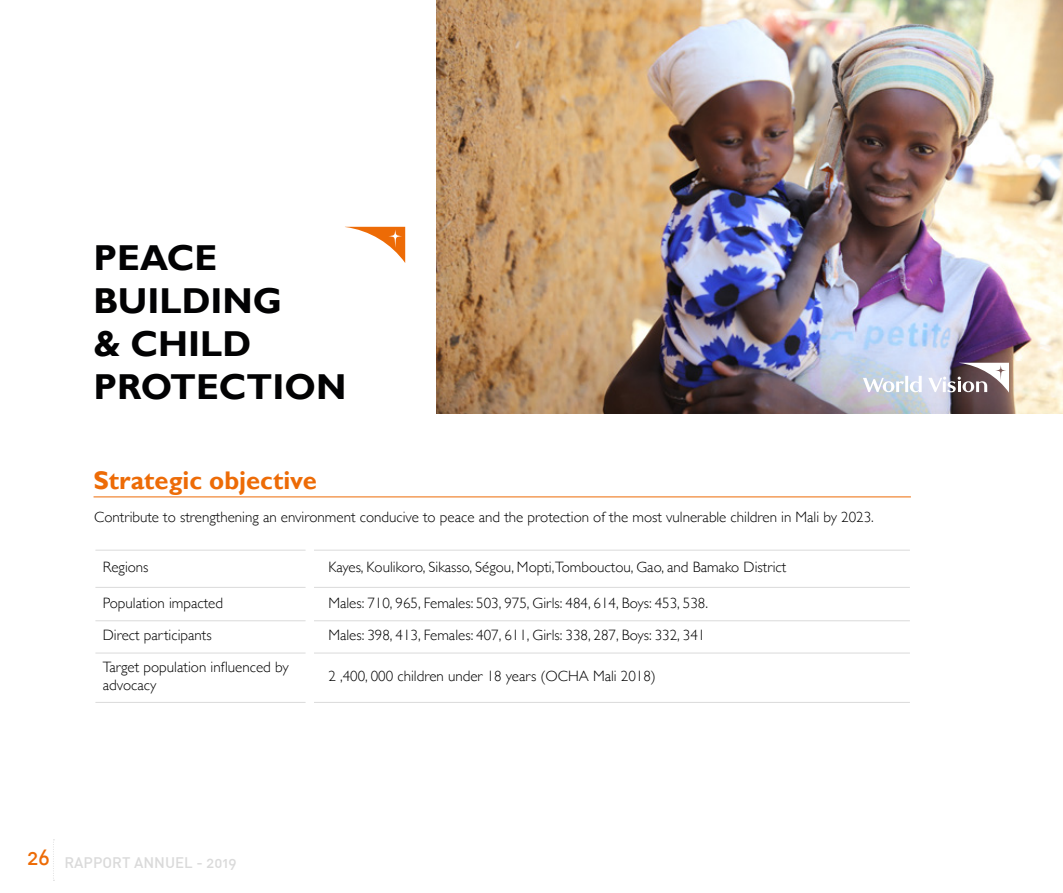
<style>
.page{position:relative;width:1063px;height:893px;background:#fff}
.page>*{position:absolute;margin:0;border:0;box-sizing:border-box;transform-origin:0 0}
.t1{font:700 36px/43.2px "Gill Sans";color:#020203}
.t2{font:700 25.5px "Gill Sans";color:#ed6b06}
.t3{font:300 15px/18px "Gill Sans";color:#000}
.t4{font:15px "DIN Medium Alternate";color:#dadada}
</style>
<div class="page">
<svg style="left:53px;top:839px;width:1px;height:42px"></svg>
<svg style="left:345px;top:227px;width:60px;height:36px"></svg>
<hr style="left:94px;top:496px;width:817px;height:1px;background:#ed6b06">
<hr style="left:314px;top:587px;width:596px;height:1px;background:#dadada">
<hr style="left:314px;top:550px;width:596px;height:1px;background:#dadada">
<hr style="left:314px;top:620px;width:596px;height:1px;background:#dadada">
<hr style="left:314px;top:653px;width:596px;height:1px;background:#dadada">
<hr style="left:314px;top:702px;width:596px;height:1px;background:#dadada">
<hr style="left:95px;top:587px;width:211px;height:1px;background:#dadada">
<hr style="left:95px;top:550px;width:211px;height:1px;background:#dadada">
<hr style="left:95px;top:620px;width:211px;height:1px;background:#dadada">
<hr style="left:95px;top:653px;width:211px;height:1px;background:#dadada">
<hr style="left:95px;top:702px;width:211px;height:1px;background:#dadada">
<img style="left:437px;top:0;width:626px;height:414px">
<svg style="left:863px;top:363px;width:146px;height:30px"></svg>
<h1 class="t1" style="left:94px;top:237px;width:254px">PEACE<br>BUILDING<br>&amp; CHILD<br>PROTECTION</h1>
<h2 class="t2" style="left:94px;top:465px;width:225px">Strategic objective</h2>
<p class="t3" style="left:94px;top:508px;width:781px">Contribute to strengthening an environment conducive to peace and the protection of the most vulnerable children in Mali by 2023.</p>
<p class="t3" style="left:103px;top:557px;width:47px">Regions</p>
<p class="t3" style="left:328px;top:557px;width:459px">Kayes, Koulikoro, Sikasso, Ségou, Mopti,Tombouctou, Gao, and Bamako District</p>
<p class="t3" style="left:103px;top:594px;width:122px">Population impacted</p>
<p class="t3" style="left:103px;top:625px;width:110px">Direct participants</p>
<p class="t3" style="left:103px;top:657px;width:187px">Target population influenced by advocacy</p>
<p class="t3" style="left:328px;top:594px;width:381px">Males: 710, 965, Females: 503, 975, Girls: 484, 614, Boys: 453, 538.</p>
<p class="t3" style="left:328px;top:625px;width:378px">Males: 398, 413, Females: 407, 611, Girls: 338, 287, Boys: 332, 341</p>
<p class="t3" style="left:328px;top:666px;width:329px">2 ,400, 000 children under 18 years (OCHA Mali 2018)</p>
<p class="t4" style="left:27px;top:852px;width:211px"><sup>26</sup> RAPPORT ANNUEL - 2019</p>
</div>
